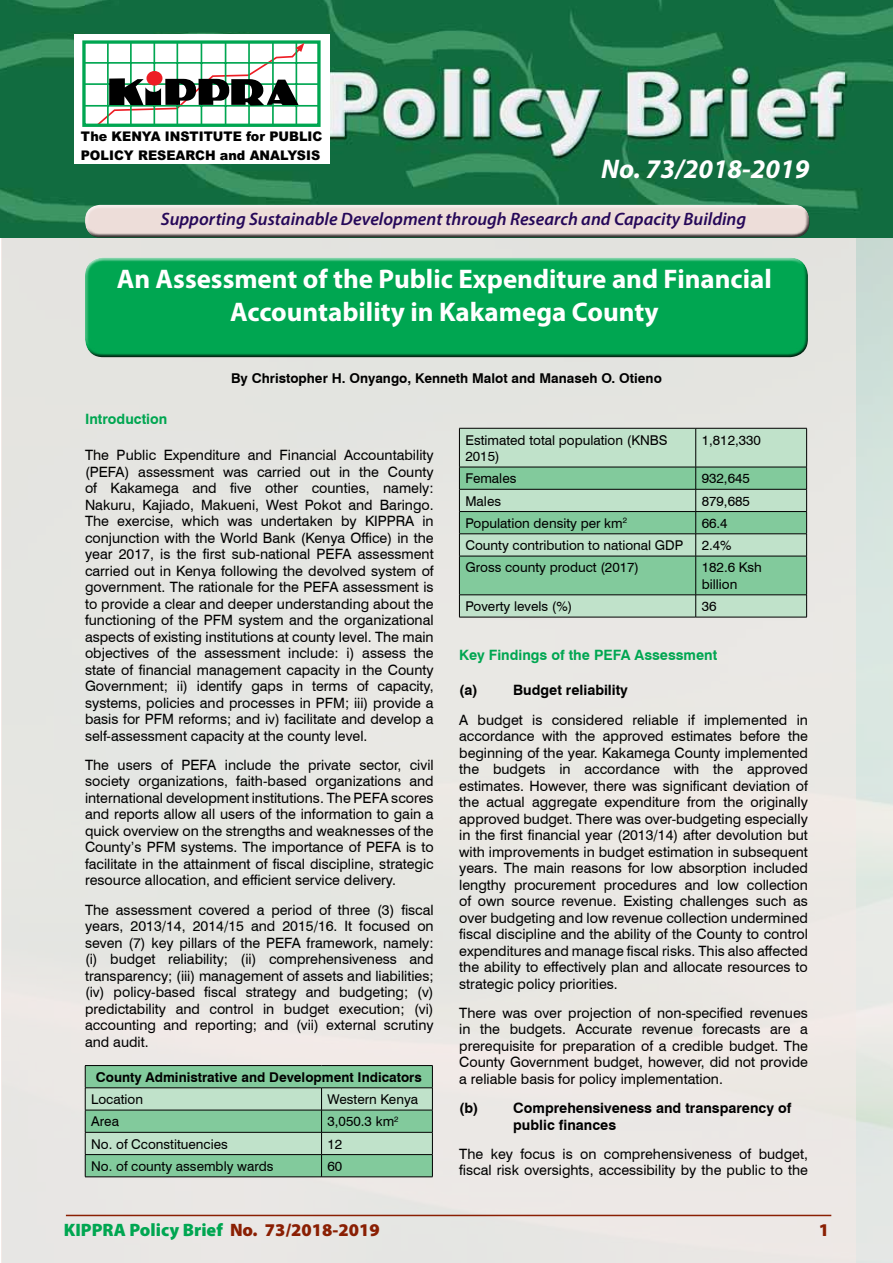
<style>
.page{position:relative;width:893px;height:1263px;background:#fff}
.page>*{position:absolute;margin:0;border:0;box-sizing:border-box;transform-origin:0 0}
.t1{font:700 27px/32.4px "Myriad Pro";color:#fff;text-align:center}
.t2{font:italic 700 27px "Myriad Pro";color:#fff}
.t3{font:italic 600 18px "Myriad Pro";color:#260859}
.t4{font:900 18px "Myriad Pro";color:#00a651}
.t5{font:900 18px "Myriad Pro";color:#8a1f03}
.t6{font:14.25px/16.5px "Swiss 721 BT";color:#000;text-align:justify}
.t7{font:700 14.25px/16.5px "Swiss 721 BT";color:#000}
.t8{font:700 14.25px "Swiss 721 BT";color:#00a651}
.t9{font:13.5px/16.5px "Swiss 721 BT";color:#000}
.t10{font:700 13.5px "Swiss 721 BT";color:#000}
.t11{font:900 13.35px/18.9px "Arial";color:#000;scale:.96 1}
.s1{color:#8a1f03}
</style>
<div class="page">
<div style="left:2px;top:237px;width:855px;height:1026px;background:#e8e7e3"></div>
<img style="left:857px;top:237px;width:36px;height:1026px">
<hr style="left:66px;top:1215px;width:765px;height:1px;background:#8a1f03">
<img style="left:0;top:0;width:893px;height:237px">
<div style="left:82px;top:205px;width:728px;height:27px;background:#f1e6e3"></div>
<div style="left:84px;top:208px;width:726px;height:31px;background:#000;opacity:.75"></div>
<div style="left:74px;top:34px;width:256px;height:130px;background:#fff"></div>
<div style="left:82px;top:40px;width:239px;height:87px;border:3px solid #00a651"></div>
<hr style="left:84px;top:62px;width:234px;height:2px;background:#00a651">
<hr style="left:84px;top:83px;width:234px;height:2px;background:#00a651">
<hr style="left:84px;top:105px;width:234px;height:2px;background:#00a651">
<hr style="left:107px;top:42px;width:2px;height:83px;background:#00a651">
<hr style="left:130px;top:42px;width:2px;height:83px;background:#00a651">
<hr style="left:153px;top:42px;width:2px;height:83px;background:#00a651">
<hr style="left:176px;top:42px;width:2px;height:83px;background:#00a651">
<hr style="left:201px;top:42px;width:1px;height:83px;background:#00a651">
<hr style="left:225px;top:42px;width:1px;height:83px;background:#00a651">
<hr style="left:248px;top:42px;width:2px;height:83px;background:#00a651">
<hr style="left:272px;top:42px;width:2px;height:83px;background:#00a651">
<hr style="left:296px;top:42px;width:1px;height:83px;background:#00a651">
<svg style="left:95px;top:43px;width:209px;height:84px"></svg>
<div style="left:82px;top:253px;width:726px;height:97px;background:#fff;opacity:.75"></div>
<div style="left:84px;top:262px;width:724px;height:97px;background:#00a651"></div>
<svg style="left:85px;top:1065px;width:348px;height:111px;background:#93c8a5"></svg>
<hr style="left:85px;top:1176px;width:237px;height:1px;background:#000">
<hr style="left:322px;top:1176px;width:111px;height:1px;background:#000">
<div style="left:460px;top:429px;width:346px;height:38px;background:#c0e2ca"></div>
<hr style="left:459px;top:428px;width:237px;height:1px;background:#000">
<hr style="left:459px;top:428px;width:1px;height:39px;background:#000">
<hr style="left:696px;top:428px;width:111px;height:1px;background:#000">
<hr style="left:695px;top:428px;width:1px;height:39px;background:#000">
<hr style="left:806px;top:428px;width:1px;height:39px;background:#000">
<svg style="left:459px;top:467px;width:348px;height:150px;background:#95caa7"></svg>
<hr style="left:459px;top:617px;width:237px;height:1px;background:#000">
<hr style="left:696px;top:617px;width:111px;height:1px;background:#000">
<p class="t11" style="left:81px;top:126px;width:253px">The KENYA INSTITUTE for PUBLIC<br>POLICY RESEARCH and ANALYSIS</p>
<h1 class="t2" style="left:601px;top:152px;width:210px">No. 73/2018-2019</h1>
<p class="t3" style="left:161px;top:208px;width:587px">Supporting Sustainable Development through Research and Capacity Building</p>
<h1 class="t1" style="left:117px;top:262px;width:657px">An Assessment of the Public Expenditure and Financial<br>Accountability in Kakamega County</h1>
<p class="t10" style="left:231px;top:370px;width:432px">By Christopher H. Onyango, Kenneth Malot and Manaseh O. Otieno</p>
<p class="t8" style="left:85px;top:411px;width:84px">Introduction</p>
<p class="t6" style="left:85px;top:446px;width:350px">The Public Expenditure and Financial Accountability (PEFA) assessment was carried out in the County of Kakamega and five other counties, namely:<br>Nakuru, Kajiado, Makueni, West Pokot and Baringo.<br>The exercise, which was undertaken by KIPPRA in conjunction with the World Bank (Kenya Office) in the year 2017, is the first sub-national PEFA assessment carried out in Kenya following the devolved system of government. The rationale for the PEFA assessment is to provide a clear and deeper understanding about the functioning of the PFM system and the organizational aspects of existing institutions at county level. The main objectives of the assessment include: i) assess the state of financial management capacity in the County Government; ii) identify gaps in terms of capacity, systems, policies and processes in PFM; iii) provide a basis for PFM reforms; and iv) facilitate and develop a self-assessment capacity at the county level.</p>
<p class="t6" style="left:85px;top:756px;width:350px">The users of PEFA include the private sector, civil society organizations, faith-based organizations and international development institutions. The PEFA scores and reports allow all users of the information to gain a quick overview on the strengths and weaknesses of the County’s PFM systems. The importance of PEFA is to facilitate in the attainment of fiscal discipline, strategic resource allocation, and efficient service delivery.</p>
<p class="t6" style="left:85px;top:901px;width:350px">The assessment covered a period of three (3) fiscal years, 2013/14, 2014/15 and 2015/16. It focused on seven (7) key pillars of the PEFA framework, namely: (i) budget reliability; (ii) comprehensiveness and transparency; (iii) management of assets and liabilities; (iv) policy-based fiscal strategy and budgeting; (v) predictability and control in budget execution; (vi) accounting and reporting; and (vii) external scrutiny and audit.</p>
<p class="t10" style="left:96px;top:1069px;width:327px">County Administrative and Development Indicators</p>
<p class="t9" style="left:91px;top:1090px;width:53px">Location</p>
<p class="t9" style="left:328px;top:1090px;width:92px">Western Kenya</p>
<p class="t9" style="left:91px;top:1113px;width:29px">Area</p>
<p class="t9" style="left:328px;top:1113px;width:73px">3,050.3 km<sup>2</sup></p>
<p class="t9" style="left:91px;top:1135px;width:138px">No. of Cconstituencies</p>
<p class="t9" style="left:328px;top:1135px;width:16px">12</p>
<p class="t9" style="left:91px;top:1157px;width:184px">No. of county assembly wards</p>
<p class="t9" style="left:328px;top:1157px;width:16px">60</p>
<p class="t9" style="left:465px;top:431px;width:204px">Estimated total population (KNBS<br>2015)</p>
<p class="t9" style="left:702px;top:431px;width:61px">1,812,330</p>
<p class="t9" style="left:465px;top:470px;width:53px">Females</p>
<p class="t9" style="left:702px;top:470px;width:50px">932,645</p>
<p class="t9" style="left:465px;top:492px;width:37px">Males</p>
<p class="t9" style="left:702px;top:492px;width:50px">879,685</p>
<p class="t9" style="left:465px;top:514px;width:163px">Population density per km<sup>2</sup></p>
<p class="t9" style="left:702px;top:514px;width:27px">66.4</p>
<p class="t9" style="left:465px;top:536px;width:219px">County contribution to national GDP</p>
<p class="t9" style="left:702px;top:536px;width:31px">2.4%</p>
<p class="t9" style="left:465px;top:559px;width:175px">Gross county product (2017)</p>
<p class="t9" style="left:702px;top:559px;width:62px">182.6 Ksh billion</p>
<p class="t9" style="left:465px;top:597px;width:108px">Poverty levels (%)</p>
<p class="t9" style="left:702px;top:597px;width:16px">36</p>
<p class="t8" style="left:459px;top:646px;width:260px">Key Findings of the PEFA Assessment</p>
<p class="t7" style="left:459px;top:682px;width:20px">(a)</p>
<p class="t7" style="left:513px;top:682px;width:116px">Budget reliability</p>
<p class="t6" style="left:459px;top:711px;width:350px">A budget is considered reliable if implemented in accordance with the approved estimates before the beginning of the year. Kakamega County implemented the budgets in accordance with the approved estimates. However, there was significant deviation of the actual aggregate expenditure from the originally approved budget. There was over-budgeting especially in the first financial year (2013/14) after devolution but with improvements in budget estimation in subsequent years. The main reasons for low absorption included lengthy procurement procedures and low collection of own source revenue. Existing challenges such as over budgeting and low revenue collection undermined fiscal discipline and the ability of the County to control expenditures and manage fiscal risks. This also affected the ability to effectively plan and allocate resources to strategic policy priorities.</p>
<p class="t6" style="left:459px;top:1004px;width:350px">There was over projection of non-specified revenues in the budgets. Accurate revenue forecasts are a prerequisite for preparation of a credible budget. The County Government budget, however, did not provide a reliable basis for policy implementation.</p>
<p class="t7" style="left:459px;top:1100px;width:21px">(b)</p>
<p class="t7" style="left:513px;top:1100px;width:280px">Comprehensiveness and transparency of public finances</p>
<p class="t6" style="left:459px;top:1145px;width:350px">The key focus is on comprehensiveness of budget, fiscal risk oversights, accessibility by the public to the</p>
<p class="t4" style="left:64px;top:1218px;width:317px">KIPPRA Policy Brief <span class="s1">No. 73/2018-2019</span></p>
<p class="t5" style="left:819px;top:1218px;width:12px">1</p>
</div>
